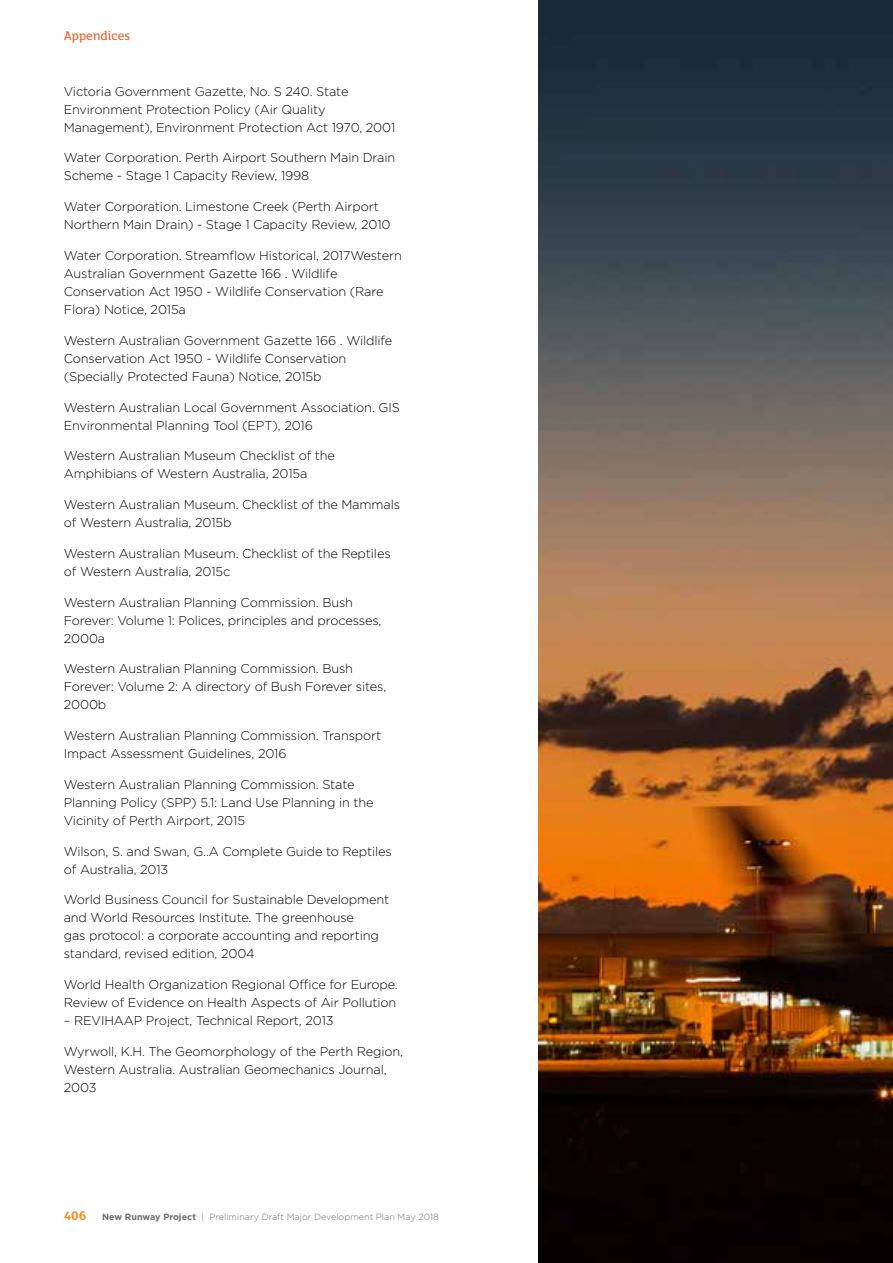
<style>
.page{position:relative;width:893px;height:1263px;background:#fff}
.page>*{position:absolute;margin:0;border:0;box-sizing:border-box;transform-origin:0 0}
.t1{font:500 13.5px "FS Lola";color:#f26531}
.t2{font:300 12.75px/18px "Gotham";letter-spacing:-.01em;color:#000}
.t3{font:300 9px "Gotham";color:#6d6e71}
.s1{font-family:"FS Lola";font-weight:700;font-size:13.5px;color:#f68b1f}
.s2{font-weight:700}
</style>
<div class="page">
<img style="left:539px;top:0;width:354px;height:1263px">
<p class="t1" style="left:64px;top:27px;width:68px">Appendices</p>
<p class="t2" style="left:64px;top:82px;width:333px">Victoria Government Gazette, No. S 240. State<br>Environment Protection Policy (Air Quality<br>Management), Environment Protection Act 1970, 2001</p>
<p class="t2" style="left:64px;top:149px;width:333px">Water Corporation. Perth Airport Southern Main Drain<br>Scheme - Stage 1 Capacity Review, 1998</p>
<p class="t2" style="left:64px;top:198px;width:328px">Water Corporation. Limestone Creek (Perth Airport<br>Northern Main Drain) - Stage 1 Capacity Review, 2010</p>
<p class="t2" style="left:64px;top:246px;width:340px">Water Corporation. Streamflow Historical, 2017Western Australian Government Gazette 166 . Wildlife Conservation Act 1950 - Wildlife Conservation (Rare Flora) Notice, 2015a</p>
<p class="t2" style="left:64px;top:331px;width:330px">Western Australian Government Gazette 166 . Wildlife<br>Conservation Act 1950 - Wildlife Conservation (Specially Protected Fauna) Notice, 2015b</p>
<p class="t2" style="left:64px;top:398px;width:338px">Western Australian Local Government Association. GIS<br>Environmental Planning Tool (EPT), 2016</p>
<p class="t2" style="left:64px;top:447px;width:273px">Western Australian Museum Checklist of the<br>Amphibians of Western Australia, 2015a</p>
<p class="t2" style="left:64px;top:495px;width:338px">Western Australian Museum. Checklist of the Mammals of Western Australia, 2015b</p>
<p class="t2" style="left:64px;top:544px;width:328px">Western Australian Museum. Checklist of the Reptiles of Western Australia, 2015c</p>
<p class="t2" style="left:64px;top:593px;width:319px">Western Australian Planning Commission. Bush<br>Forever: Volume 1: Polices, principles and processes,<br>2000a</p>
<p class="t2" style="left:64px;top:660px;width:324px">Western Australian Planning Commission. Bush<br>Forever: Volume 2: A directory of Bush Forever sites,<br>2000b</p>
<p class="t2" style="left:64px;top:726px;width:319px">Western Australian Planning Commission. Transport<br>Impact Assessment Guidelines, 2016</p>
<p class="t2" style="left:64px;top:775px;width:311px">Western Australian Planning Commission. State<br>Planning Policy (SPP) 5.1: Land Use Planning in the<br>Vicinity of Perth Airport, 2015</p>
<p class="t2" style="left:64px;top:842px;width:330px">Wilson, S. and Swan, G..A Complete Guide to Reptiles of Australia, 2013</p>
<p class="t2" style="left:64px;top:891px;width:327px">World Business Council for Sustainable Development and World Resources Institute. The greenhouse<br>gas protocol: a corporate accounting and reporting standard, revised edition, 2004</p>
<p class="t2" style="left:64px;top:975px;width:336px">World Health Organization Regional Office for Europe.<br>Review of Evidence on Health Aspects of Air Pollution</p>
<p class="t2" style="left:64px;top:1011px;width:271px">– REVIHAAP Project, Technical Report, 2013</p>
<p class="t2" style="left:64px;top:1042px;width:341px">Wyrwoll, K.H. The Geomorphology of the Perth Region,<br>Western Australia. Australian Geomechanics Journal,<br>2003</p>
<p class="t3" style="left:64px;top:1212px;width:376px"><span class="s1">406</span> <span class="s2">New Runway Project</span> | Preliminary Draft Major Development Plan May 2018</p>
</div>
